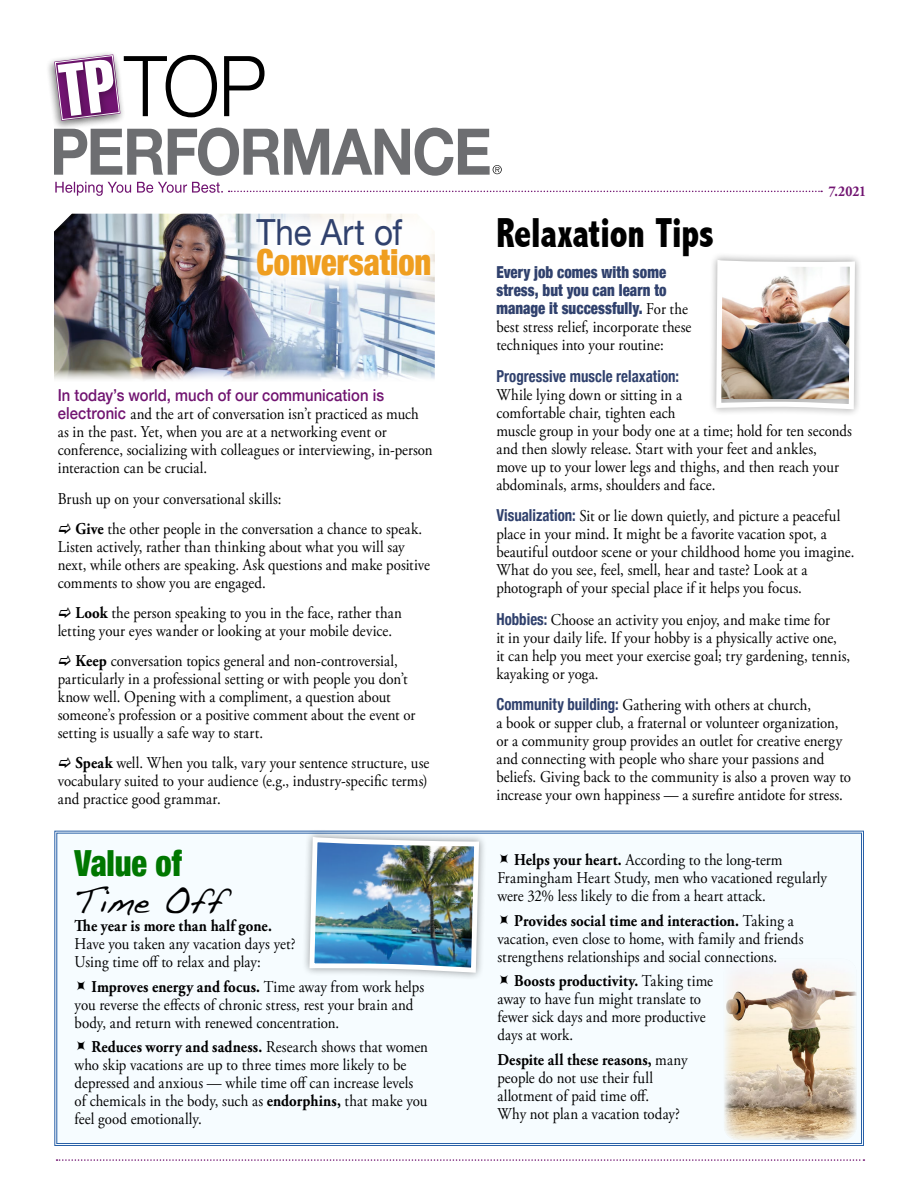
<style>
.page{position:relative;width:918px;height:1188px;background:#fff}
.page>*{position:absolute;margin:0;border:0;box-sizing:border-box;transform-origin:0 0}
.Adobe_Garamond_body{font:800 condensed 42px "Abadi";letter-spacing:-.005em;color:#000;scale:.87 1}
.Adobe_Garamond_body-2{font:900 condensed 36px/30px "Helvetica Neue";letter-spacing:-.005em;color:#ef9e20;scale:.9 1}
.Adobe_Garamond_body-3{font:900 condensed 36px "Helvetica Neue";letter-spacing:-.005em;color:#070;scale:.9 1}
.Adobe_Garamond_body-4{font:36px "Handwriting Dakota";letter-spacing:.01em;color:#000;scale:.9 1}
.Adobe_Garamond_body-5{font:16.5px/18px "Adobe Garamond Pro";letter-spacing:.005em;color:#000;scale:.9 1}
.Adobe_Garamond_Headl{font:16.5px/18px "Adobe Garamond Pro";letter-spacing:.005em;color:#000;scale:.9 1}
.Adobe_Garamond_Headl-2{font:900 condensed 16.5px/18px "Helvetica Neue";letter-spacing:.005em;color:#30416d;scale:.9 1}
.Adobe_Garamond_body-6{font:700 15px "Adobe Garamond Pro";color:#711471;scale:.9 1}
.s1{font-weight:400;font-stretch:normal;color:#30416d}
.s2{font-family:"Adobe Garamond Pro";font-weight:400;font-stretch:normal;color:#000}
.s3{font-family:"Helvetica Neue";font-weight:700;font-stretch:condensed;color:#30416d}
.s4{font-family:"Helvetica Neue";font-weight:500;color:#711471}
.s5{font-weight:700}
</style>
<div class="page">
<div style="left:54px;top:830px;width:810px;height:316px;background:#f6fcff"></div>
<div style="left:301px;top:829px;width:186px;height:152px;background:#000;opacity:.4"></div>
<img style="left:307px;top:835px;width:174px;height:311px">
<img style="left:54px;top:214px;width:381px;height:167px">
<div style="left:249px;top:217px;width:186px;height:72px;background:#fff;border-radius:18px"></div>
<div style="left:708px;top:252px;width:155px;height:165px;background:#000;opacity:.4"></div>
<svg style="left:714px;top:190px;width:143px;height:956px"></svg>
<img style="left:724px;top:959px;width:133px;height:181px">
<div style="left:45px;top:50px;width:81px;height:81px;background:#000;opacity:.3"></div>
<svg style="left:229px;top:191px;width:593px;height:1px"></svg>
<svg style="left:55px;top:182px;width:168px;height:14px"></svg>
<svg style="left:54px;top:128px;width:448px;height:48px"></svg>
<div style="left:52px;top:55px;width:71px;height:70px;background:#000;opacity:.3"></div>
<svg style="left:54px;top:54px;width:211px;height:67px"></svg>
<svg style="left:57px;top:1159px;width:807px;height:2px"></svg>
<svg style="left:77px;top:981px;width:8px;height:9px"></svg>
<svg style="left:77px;top:1042px;width:8px;height:9px"></svg>
<svg style="left:500px;top:854px;width:8px;height:9px"></svg>
<svg style="left:500px;top:915px;width:8px;height:9px"></svg>
<svg style="left:500px;top:976px;width:8px;height:9px"></svg>
<p class="Adobe_Garamond_body-6" style="left:829px;top:182px;width:43px">7.2021</p>
<p class="Adobe_Garamond_body-2" style="left:257px;top:215px;width:196px"><span class="s1">The Art of<br></span>Conversation</p>
<p class="Adobe_Garamond_body" style="left:496px;top:208px;width:252px">Relaxation Tips</p>
<p class="Adobe_Garamond_Headl-2" style="left:496px;top:262px;width:218px">Every job comes with some stress, but you can learn to manage it successfully. <span class="s2">For the best stress relief, incorporate these techniques into your routine:</span></p>
<p class="Adobe_Garamond_Headl" style="left:496px;top:368px;width:397px"><span class="s3">Progressive muscle relaxation:<br></span>While lying down or sitting in a<br>comfortable chair, tighten each<br>muscle group in your body one at a time; hold for ten seconds and then slowly release. Start with your feet and ankles,<br>move up to your lower legs and thighs, and then reach your abdominals, arms, shoulders and face.</p>
<p class="Adobe_Garamond_Headl" style="left:496px;top:507px;width:399px"><span class="s3">Visualization:</span> Sit or lie down quietly, and picture a peaceful place in your mind. It might be a favorite vacation spot, a beautiful outdoor scene or your childhood home you imagine.<br>What do you see, feel, smell, hear and taste? Look at a photograph of your special place if it helps you focus.</p>
<p class="Adobe_Garamond_Headl" style="left:496px;top:611px;width:395px"><span class="s3">Hobbies:</span> Choose an activity you enjoy, and make time for<br>it in your daily life. If your hobby is a physically active one,<br>it can help you meet your exercise goal; try gardening, tennis, kayaking or yoga.</p>
<p class="Adobe_Garamond_Headl" style="left:496px;top:696px;width:396px"><span class="s3">Community building:</span> Gathering with others at church,<br>a book or supper club, a fraternal or volunteer organization, or a community group provides an outlet for creative energy and connecting with people who share your passions and beliefs. Giving back to the community is also a proven way to increase your own happiness — a surefire antidote for stress.</p>
<p class="Adobe_Garamond_body-5" style="left:58px;top:388px;width:418px"><span class="s4">In today’s world, much of our communication is electronic</span> and the art of conversation isn’t practiced as much as in the past. Yet, when you are at a networking event or conference, socializing with colleagues or interviewing, in-person interaction can be crucial.</p>
<p class="Adobe_Garamond_body-5" style="left:58px;top:490px;width:250px">Brush up on your conversational skills:</p>
<p class="Adobe_Garamond_body-5" style="left:58px;top:520px;width:415px;text-indent:18px"><span class="s5">Give</span> the other people in the conversation a chance to speak.<br>Listen actively, rather than thinking about what you will say next, while others are speaking. Ask questions and make positive comments to show you are engaged.</p>
<p class="Adobe_Garamond_body-5" style="left:58px;top:604px;width:384px;text-indent:18px"><span class="s5">Look</span> the person speaking to you in the face, rather than letting your eyes wander or looking at your mobile device.</p>
<p class="Adobe_Garamond_body-5" style="left:58px;top:652px;width:399px;text-indent:18px"><span class="s5">Keep</span> conversation topics general and non-controversial, particularly in a professional setting or with people you don’t know well. Opening with a compliment, a question about someone’s profession or a positive comment about the event or setting is usually a safe way to start.</p>
<p class="Adobe_Garamond_body-5" style="left:58px;top:755px;width:415px;text-align:justify;text-indent:18px"><span class="s5">Speak</span> well. When you talk, vary your sentence structure, use vocabulary suited to your audience (e.g., industry-specific terms) and practice good grammar.</p>
<p class="Adobe_Garamond_body-3" style="left:75px;top:834px;width:121px">Value of</p>
<p class="Adobe_Garamond_body-4" style="left:75px;top:879px;width:169px">Time Off</p>
<p class="Adobe_Garamond_body-5" style="left:75px;top:917px;width:247px"><span class="s5">The year is more than half gone.<br></span>Have you taken any vacation days yet?<br>Using time off to relax and play:</p>
<p class="Adobe_Garamond_body-5" style="left:75px;top:978px;width:390px;text-indent:17px"><span class="s5">Improves energy and focus.</span> Time away from work helps you reverse the effects of chronic stress, rest your brain and body, and return with renewed concentration.</p>
<p class="Adobe_Garamond_body-5" style="left:75px;top:1039px;width:394px;text-indent:17px"><span class="s5">Reduces worry and sadness.</span> Research shows that women who skip vacations are up to three times more likely to be depressed and anxious — while time off can increase levels of chemicals in the body, such as <span class="s5">endorphins,</span> that make you feel good emotionally.</p>
<p class="Adobe_Garamond_body-5" style="left:497px;top:851px;width:368px;text-indent:17px"><span class="s5">Helps your heart.</span> According to the long-term<br>Framingham Heart Study, men who vacationed regularly were 32% less likely to die from a heart attack.</p>
<p class="Adobe_Garamond_body-5" style="left:497px;top:912px;width:342px;text-indent:17px"><span class="s5">Provides social time and interaction.</span> Taking a vacation, even close to home, with family and friends strengthens relationships and social connections.</p>
<p class="Adobe_Garamond_body-5" style="left:497px;top:973px;width:241px;text-indent:17px"><span class="s5">Boosts productivity.</span> Taking time away to have fun might translate to fewer sick days and more productive days at work.</p>
<p class="Adobe_Garamond_body-5" style="left:497px;top:1051px;width:213px"><span class="s5">Despite all these reasons,</span> many people do not use their full allotment of paid time off.<br>Why not plan a vacation today?</p>
</div>
